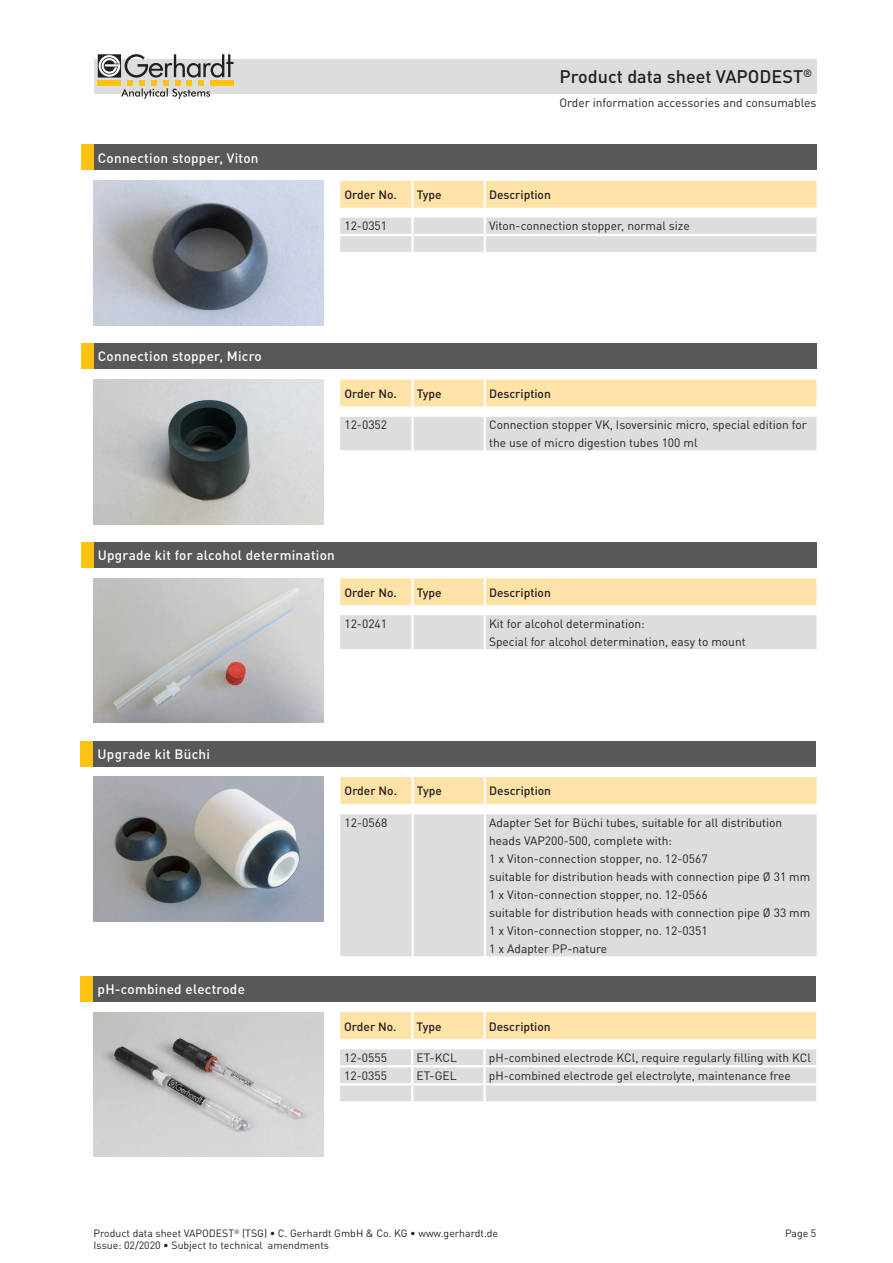
<style>
.page{position:relative;width:893px;height:1263px;background:#fff}
.page>*{position:absolute;margin:0;border:0;box-sizing:border-box;transform-origin:0 0}
.t1{font:500 18px "DINOT";color:#231f20}
.t2{font:500 13.5px "DINOT";letter-spacing:.02em;color:#fff}
.t3{font:12px/18px "DINOT";color:#231f20}
.t4{font:500 12px "DINOT";color:#231f20}
.t5{font:10.5px/12px "DINOT";color:#231f20}
</style>
<div class="page">
<div style="left:94px;top:59px;width:722px;height:34px;background:#dcdddf"></div>
<svg style="left:98px;top:54px;width:136px;height:45px"></svg>
<svg style="left:340px;top:181px;width:476px;height:71px"></svg>
<hr style="left:411px;top:181px;width:3px;height:27px;background:#fff">
<hr style="left:484px;top:181px;width:2px;height:27px;background:#fff">
<hr style="left:340px;top:208px;width:72px;height:1px;background:#fff">
<hr style="left:412px;top:208px;width:73px;height:1px;background:#fff">
<hr style="left:485px;top:208px;width:331px;height:1px;background:#fff">
<div style="left:81px;top:145px;width:13px;height:25px;background:#fec210"></div>
<div style="left:94px;top:145px;width:722px;height:25px;background:#57585a"></div>
<svg style="left:340px;top:578px;width:476px;height:71px;background:#ede2cb"></svg>
<hr style="left:340px;top:614px;width:72px;height:1px;background:#fff">
<hr style="left:412px;top:614px;width:73px;height:1px;background:#fff">
<hr style="left:485px;top:614px;width:331px;height:1px;background:#fff">
<hr style="left:411px;top:615px;width:3px;height:34px;background:#fff">
<hr style="left:484px;top:615px;width:2px;height:34px;background:#fff">
<hr style="left:411px;top:578px;width:3px;height:27px;background:#fff">
<hr style="left:484px;top:578px;width:2px;height:27px;background:#fff">
<hr style="left:340px;top:605px;width:72px;height:2px;background:#fff">
<hr style="left:412px;top:605px;width:73px;height:2px;background:#fff">
<hr style="left:485px;top:605px;width:331px;height:2px;background:#fff">
<div style="left:81px;top:542px;width:13px;height:26px;background:#fec210"></div>
<div style="left:94px;top:542px;width:722px;height:26px;background:#57585a"></div>
<img style="left:94px;top:181px;width:229px;height:144px">
<img style="left:94px;top:379px;width:229px;height:145px">
<svg style="left:340px;top:379px;width:476px;height:71px;background:#ede2cb"></svg>
<hr style="left:340px;top:415px;width:72px;height:2px;background:#fff">
<hr style="left:412px;top:415px;width:73px;height:2px;background:#fff">
<hr style="left:411px;top:417px;width:3px;height:33px;background:#fff">
<hr style="left:485px;top:415px;width:331px;height:2px;background:#fff">
<hr style="left:484px;top:417px;width:2px;height:33px;background:#fff">
<hr style="left:411px;top:379px;width:3px;height:27px;background:#fff">
<hr style="left:484px;top:379px;width:2px;height:27px;background:#fff">
<hr style="left:340px;top:406px;width:72px;height:2px;background:#fff">
<hr style="left:412px;top:406px;width:73px;height:2px;background:#fff">
<hr style="left:485px;top:406px;width:331px;height:2px;background:#fff">
<div style="left:81px;top:343px;width:13px;height:26px;background:#fec210"></div>
<div style="left:94px;top:343px;width:722px;height:26px;background:#57585a"></div>
<img style="left:94px;top:578px;width:229px;height:145px">
<svg style="left:340px;top:1012px;width:476px;height:89px;background:#ece3d1"></svg>
<hr style="left:485px;top:1083px;width:331px;height:2px;background:#fff">
<hr style="left:483px;top:1085px;width:3px;height:16px;background:#fff">
<hr style="left:411px;top:1012px;width:2px;height:27px;background:#fff">
<hr style="left:483px;top:1012px;width:3px;height:27px;background:#fff">
<hr style="left:340px;top:1039px;width:72px;height:1px;background:#fff">
<hr style="left:412px;top:1039px;width:73px;height:1px;background:#fff">
<hr style="left:485px;top:1039px;width:331px;height:1px;background:#fff">
<div style="left:81px;top:976px;width:12px;height:25px;background:#fec210"></div>
<div style="left:93px;top:976px;width:723px;height:25px;background:#57585a"></div>
<img style="left:93px;top:1012px;width:230px;height:145px">
<div style="left:340px;top:814px;width:477px;height:142px;background:#dcdddf"></div>
<div style="left:340px;top:777px;width:477px;height:27px;background:#ffe2a5"></div>
<hr style="left:412px;top:814px;width:2px;height:142px;background:#fff">
<hr style="left:484px;top:814px;width:2px;height:142px;background:#fff">
<hr style="left:412px;top:777px;width:2px;height:27px;background:#fff">
<hr style="left:484px;top:777px;width:2px;height:27px;background:#fff">
<div style="left:81px;top:741px;width:12px;height:25px;background:#fec210"></div>
<div style="left:93px;top:741px;width:723px;height:25px;background:#57585a"></div>
<img style="left:94px;top:777px;width:229px;height:145px">
<h1 class="t1" style="left:560px;top:65px;width:254px">Product data sheet VAPODEST<sup>®</sup></h1>
<p class="t2" style="left:98px;top:149px;width:162px">Connection stopper, Viton</p>
<p class="t3" style="left:559px;top:93px;width:259px">Order information accessories and consumables</p>
<p class="t4" style="left:344px;top:187px;width:54px">Order No.</p>
<p class="t4" style="left:417px;top:187px;width:26px">Type</p>
<p class="t4" style="left:489px;top:187px;width:63px">Description</p>
<p class="t3" style="left:344px;top:217px;width:44px">12-0351</p>
<p class="t3" style="left:489px;top:217px;width:202px">Viton-connection stopper, normal size</p>
<p class="t2" style="left:98px;top:348px;width:165px">Connection stopper, Micro</p>
<p class="t4" style="left:344px;top:386px;width:54px">Order No.</p>
<p class="t4" style="left:417px;top:386px;width:26px">Type</p>
<p class="t4" style="left:489px;top:386px;width:63px">Description</p>
<p class="t3" style="left:344px;top:416px;width:44px">12-0352</p>
<p class="t3" style="left:489px;top:416px;width:319px">Connection stopper VK, Isoversinic micro, special edition for the use of micro digestion tubes 100 ml</p>
<p class="t2" style="left:98px;top:547px;width:239px">Upgrade kit for alcohol determination</p>
<p class="t4" style="left:344px;top:585px;width:54px">Order No.</p>
<p class="t4" style="left:417px;top:585px;width:26px">Type</p>
<p class="t4" style="left:489px;top:585px;width:63px">Description</p>
<p class="t3" style="left:344px;top:614px;width:44px">12-0241</p>
<p class="t3" style="left:489px;top:614px;width:157px">Kit for alcohol determination:</p>
<p class="t3" style="left:489px;top:632px;width:258px">Special for alcohol determination, easy to mount</p>
<p class="t2" style="left:98px;top:745px;width:114px">Upgrade kit Büchi</p>
<p class="t2" style="left:98px;top:980px;width:149px">pH-combined electrode</p>
<p class="t4" style="left:345px;top:783px;width:54px">Order No.</p>
<p class="t4" style="left:417px;top:783px;width:26px">Type</p>
<p class="t4" style="left:489px;top:783px;width:63px">Description</p>
<p class="t3" style="left:345px;top:813px;width:44px">12-0568</p>
<p class="t3" style="left:489px;top:813px;width:295px">Adapter Set for Büchi tubes, suitable for all distribution heads VAP200-500, complete with:</p>
<p class="t3" style="left:489px;top:849px;width:220px">1 x Viton-connection stopper, no. 12-0567</p>
<p class="t3" style="left:489px;top:867px;width:323px">suitable for distribution heads with connection pipe Ø 31 mm</p>
<p class="t3" style="left:489px;top:885px;width:220px">1 x Viton-connection stopper, no. 12-0566</p>
<p class="t3" style="left:489px;top:903px;width:323px">suitable for distribution heads with connection pipe Ø 33 mm</p>
<p class="t3" style="left:489px;top:921px;width:220px">1 x Viton-connection stopper, no. 12-0351</p>
<p class="t3" style="left:489px;top:939px;width:120px">1 x Adapter PP-nature</p>
<p class="t4" style="left:344px;top:1018px;width:54px">Order No.</p>
<p class="t4" style="left:416px;top:1018px;width:26px">Type</p>
<p class="t4" style="left:489px;top:1018px;width:63px">Description</p>
<p class="t3" style="left:344px;top:1048px;width:44px">12-0555</p>
<p class="t3" style="left:416px;top:1048px;width:42px">ET-KCL</p>
<p class="t3" style="left:489px;top:1048px;width:324px">pH-combined electrode KCl, require regularly filling with KCl</p>
<p class="t3" style="left:344px;top:1066px;width:44px">12-0355</p>
<p class="t3" style="left:416px;top:1066px;width:42px">ET-GEL</p>
<p class="t3" style="left:489px;top:1066px;width:304px">pH-combined electrode gel electrolyte, maintenance free</p>
<p class="t5" style="left:94px;top:1227px;width:406px">Product data sheet VAPODEST<sup>®</sup> (TSG) • C. Gerhardt GmbH &amp; Co. KG • www.gerhardt.de<br>Issue: 02/2020 • Subject to technical amendments</p>
<p class="t5" style="left:785px;top:1227px;width:33px">Page 5</p>
</div>
